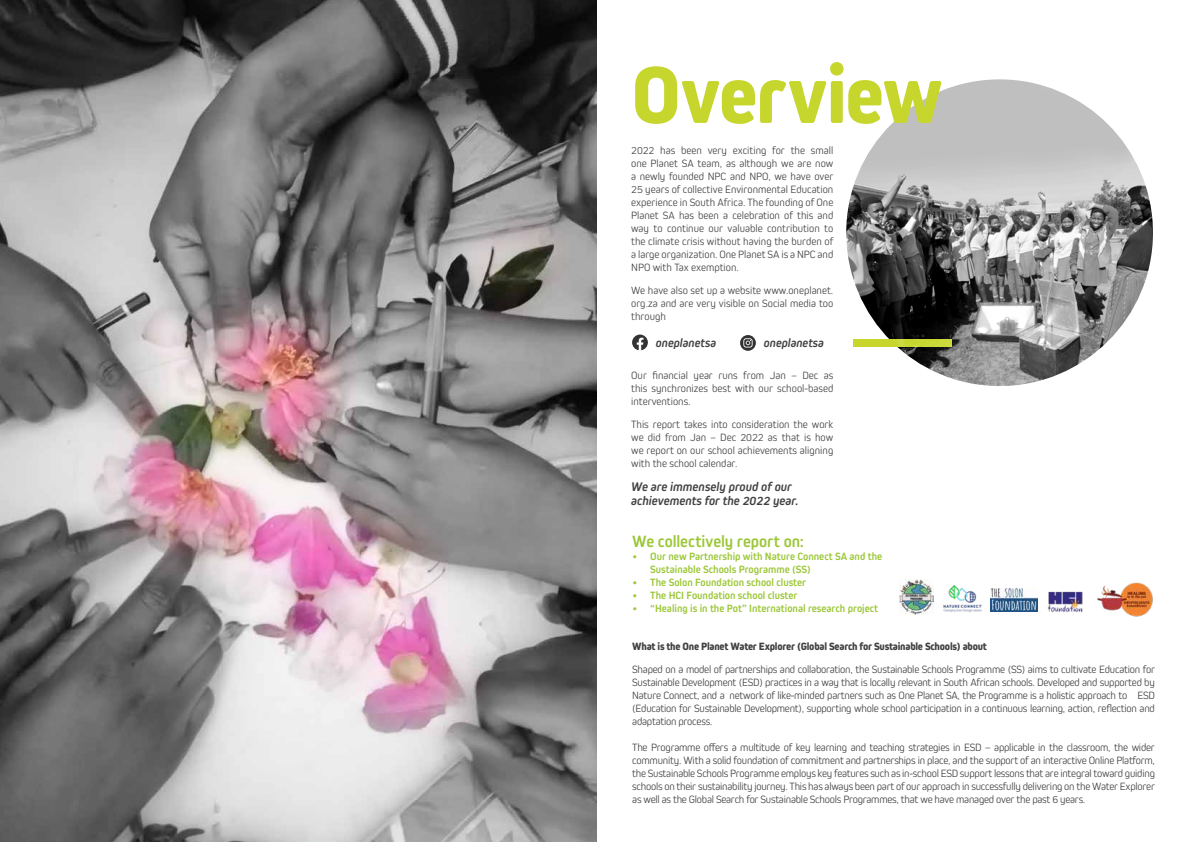
<style>
.page{position:relative;width:1191px;height:842px;background:#fff}
.page>*{position:absolute;margin:0;border:0;box-sizing:border-box;transform-origin:0 0}
.t1{font:800 83.8px "Kiro";letter-spacing:-.015em;color:#c6d62d}
.t2{font:700 17px "Kiro";letter-spacing:-.005em;color:#9cc738}
.t3{font:italic 700 13px/14px "Kiro";color:#414042}
.t4{font:italic 700 12.6px "Kiro";color:#414042}
.t5{font:300 11px/13px "Kiro";color:#414042;text-align:justify}
.t6{font:700 11px/13px "Kiro";color:#9cc738}
.t7{font:800 11px "Kiro";letter-spacing:-.02em;color:#414042}
</style>
<div class="page">
<img style="left:846px;top:79px;width:307px;height:307px;border-radius:153px">
<div style="left:853px;top:339px;width:98px;height:8px;background:#c6d62d"></div>
<svg style="left:740px;top:335px;width:16px;height:16px"></svg>
<svg style="left:632px;top:335px;width:16px;height:15px"></svg>
<img style="left:0;top:0;width:596px;height:842px">
<img style="left:990px;top:588px;width:47px;height:23px">
<img style="left:1047px;top:591px;width:36px;height:22px">
<img style="left:943px;top:585px;width:38px;height:27px">
<img style="left:899px;top:580px;width:34px;height:35px">
<img style="left:1097px;top:582px;width:56px;height:35px">
<h1 class="t1" style="left:631px;top:46px;width:313px">Overview</h1>
<p class="t5" style="left:631px;top:144px;width:204px">2022 has been very exciting for the small one Planet SA team, as although we are now a newly founded NPC and NPO, we have over 25 years of collective Environmental Education experience in South Africa. The founding of One Planet SA has been a celebration of this and way to continue our valuable contribution to the climate crisis without having the burden of a large organization. One Planet SA is a NPC and NPO with Tax exemption.</p>
<p class="t5" style="left:631px;top:284px;width:204px">We have also set up a website www.oneplanet. org.za and are very visible on Social media too through</p>
<p class="t4" style="left:656px;top:335px;width:62px">oneplanetsa</p>
<p class="t4" style="left:764px;top:335px;width:61px">oneplanetsa</p>
<p class="t5" style="left:631px;top:369px;width:204px">Our financial year runs from Jan – Dec as this synchronizes best with our school-based interventions.</p>
<p class="t5" style="left:631px;top:417px;width:204px">This report takes into consideration the work we did from Jan – Dec 2022 as that is how we report on our school achievements aligning with the school calendar.</p>
<p class="t3" style="left:631px;top:479px;width:169px">We are immensely proud of our achievements for the 2022 year.</p>
<h2 class="t2" style="left:632px;top:532px;width:173px">We collectively report on:</h2>
<p class="t6" style="left:650px;top:550px;width:233px;text-indent:-18px">• Our new Partnership with Nature Connect SA and the<br>Sustainable Schools Programme (SS)</p>
<p class="t6" style="left:632px;top:576px;width:175px">• The Solon Foundation school cluster</p>
<p class="t6" style="left:632px;top:589px;width:167px">• The HCI Foundation school cluster</p>
<p class="t6" style="left:632px;top:602px;width:247px">• “Healing is in the Pot” International research project</p>
<p class="t7" style="left:632px;top:640px;width:356px">What is the One Planet Water Explorer (Global Search for Sustainable Schools) about</p>
<p class="t5" style="left:632px;top:662px;width:524px">Shaped on a model of partnerships and collaboration, the Sustainable Schools Programme (SS) aims to cultivate Education for Sustainable Development (ESD) practices in a way that is locally relevant in South African schools. Developed and supported by Nature Connect, and a network of like-minded partners such as One Planet SA, the Programme is a holistic approach to ESD (Education for Sustainable Development), supporting whole school participation in a continuous learning, action, reflection and adaptation process.</p>
<p class="t5" style="left:632px;top:740px;width:524px">The Programme offers a multitude of key learning and teaching strategies in ESD – applicable in the classroom, the wider community. With a solid foundation of commitment and partnerships in place, and the support of an interactive Online Platform, the Sustainable Schools Programme employs key features such as in-school ESD support lessons that are integral toward guiding schools on their sustainability journey. This has always been part of our approach in successfully delivering on the Water Explorer as well as the Global Search for Sustainable Schools Programmes, that we have managed over the past 6 years.</p>
</div>
